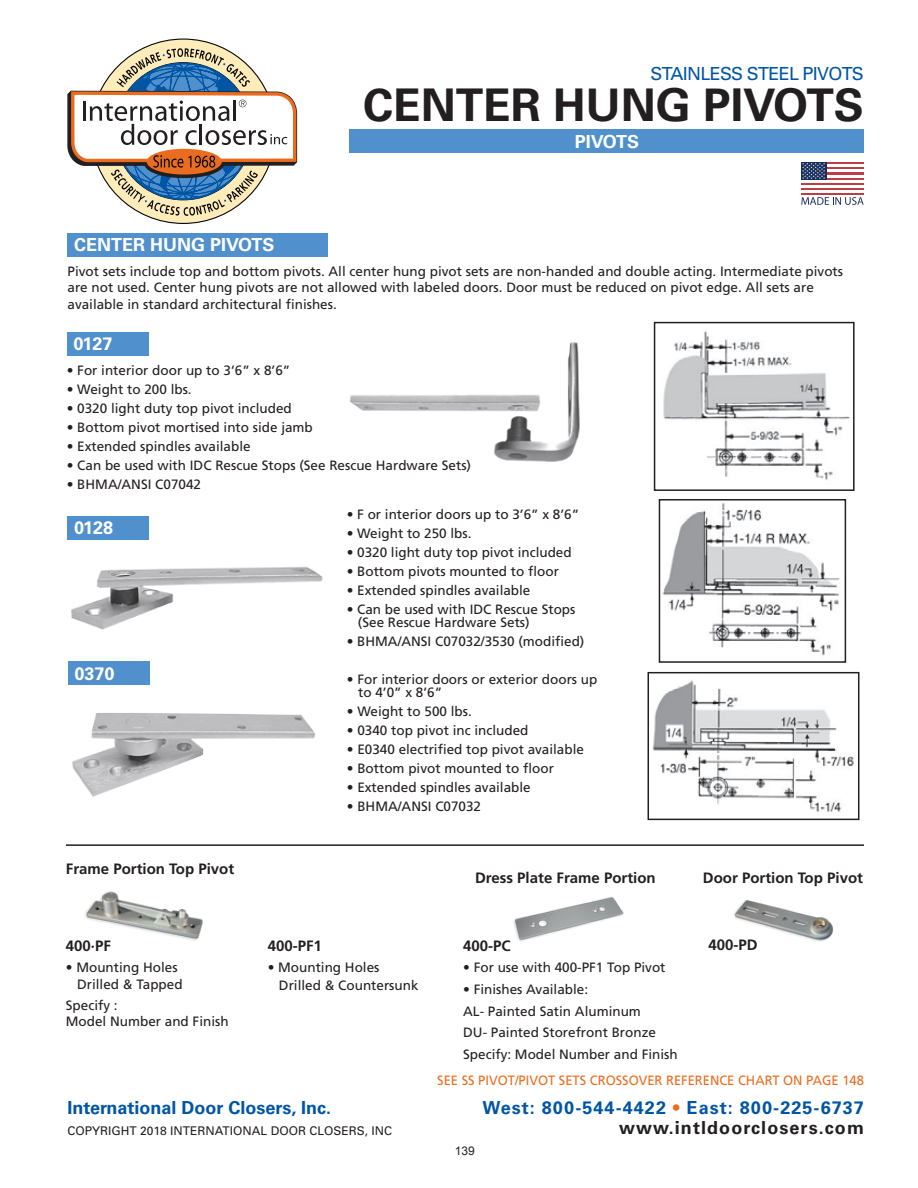
<style>
.page{position:relative;width:918px;height:1188px;background:#fff}
.page>*{position:absolute;margin:0;border:0;box-sizing:border-box;transform-origin:0 0}
.t1{font:700 45px "Univers";color:#231f20}
.t2{font:700 18px "Univers";letter-spacing:.06em;color:#0155a5}
.t3{font:700 18px "Univers";color:#fff}
.t4{font:700 18px "Univers";color:#0155a5}
.t5{font:700 18px "Univers";letter-spacing:.06em;color:#231f20}
.t6{font:18px "Univers";letter-spacing:-.04em;color:#0155a5}
.t7{font:700 15px "Frutiger";color:#231f20}
.t8{font:13.5px/16.2px "Frutiger";color:#231f20}
.t9{font:13.5px "Frutiger";color:#ea6d1f;scale:.96 1}
.t10{font:12px "Univers";color:#231f20}
.t11{font:12px "Arial";color:#231f20}
.s1{color:#ea6d1f}
</style>
<div class="page">
<div style="left:92px;top:40px;width:183px;height:183px;background:#feedbb;border-radius:50%"></div>
<svg style="left:67px;top:48px;width:231px;height:168px"></svg>
<img style="left:513px;top:896px;width:111px;height:45px">
<img style="left:734px;top:900px;width:100px;height:41px">
<img style="left:85px;top:891px;width:118px;height:49px">
<div style="left:68px;top:233px;width:260px;height:23px;background:#5090cc"></div>
<div style="left:350px;top:130px;width:514px;height:23px;background:#5090cc"></div>
<hr style="left:801px;top:162px;width:63px;height:3px;background:#bd3d44">
<hr style="left:801px;top:167px;width:63px;height:3px;background:#bd3d44">
<hr style="left:801px;top:172px;width:63px;height:3px;background:#bd3d44">
<hr style="left:801px;top:177px;width:63px;height:3px;background:#bd3d44">
<hr style="left:801px;top:182px;width:63px;height:3px;background:#bd3d44">
<hr style="left:801px;top:188px;width:63px;height:2px;background:#bd3d44">
<hr style="left:801px;top:193px;width:63px;height:2px;background:#bd3d44">
<div style="left:801px;top:162px;width:25px;height:18px;background:#192f5d"></div>
<svg style="left:802px;top:163px;width:23px;height:16px"></svg>
<svg style="left:801px;top:197px;width:63px;height:8px"></svg>
<div style="left:67px;top:332px;width:81px;height:24px;background:#5090cc"></div>
<img style="left:349px;top:342px;width:231px;height:120px">
<img style="left:653px;top:323px;width:197px;height:168px">
<div style="left:654px;top:322px;width:201px;height:169px;border:2px solid #231f20"></div>
<div style="left:68px;top:516px;width:81px;height:23px;background:#5090cc"></div>
<img style="left:71px;top:566px;width:252px;height:64px">
<img style="left:658px;top:499px;width:189px;height:164px">
<div style="left:659px;top:499px;width:187px;height:164px;border:2px solid #231f20"></div>
<div style="left:68px;top:662px;width:81px;height:23px;background:#5090cc"></div>
<img style="left:72px;top:713px;width:243px;height:84px">
<img style="left:648px;top:671px;width:212px;height:150px">
<div style="left:648px;top:672px;width:211px;height:148px;border:2px solid #231f20"></div>
<hr style="left:66px;top:844px;width:798px;height:2px;background:#231f20">
<p class="t6" style="left:650px;top:63px;width:215px">STAINLESS STEEL PIVOTS</p>
<p class="t1" style="left:363px;top:79px;width:502px">CENTER HUNG PIVOTS</p>
<p class="t3" style="left:74px;top:234px;width:202px">CENTER HUNG PIVOTS</p>
<p class="t3" style="left:575px;top:131px;width:66px">PIVOTS</p>
<p class="t8" style="left:68px;top:263px;width:777px">Pivot sets include top and bottom pivots. All center hung pivot sets are non-handed and double acting. Intermediate pivots are not used. Center hung pivots are not allowed with labeled doors. Door must be reduced on pivot edge. All sets are available in standard architectural finishes.</p>
<p class="t3" style="left:74px;top:333px;width:41px">0127</p>
<p class="t8" style="left:67px;top:362px;width:225px">• For interior door up to 3’6” x 8’6”</p>
<p class="t8" style="left:67px;top:381px;width:126px">• Weight to 200 lbs.</p>
<p class="t8" style="left:67px;top:400px;width:227px">• 0320 light duty top pivot included</p>
<p class="t8" style="left:67px;top:419px;width:248px">• Bottom pivot mortised into side jamb</p>
<p class="t8" style="left:67px;top:438px;width:185px">• Extended spindles available</p>
<p class="t8" style="left:67px;top:457px;width:406px">• Can be used with IDC Rescue Stops (See Rescue Hardware Sets)</p>
<p class="t8" style="left:67px;top:476px;width:136px">• BHMA/ANSI C07042</p>
<p class="t3" style="left:74px;top:517px;width:41px">0128</p>
<p class="t8" style="left:347px;top:507px;width:234px">• F or interior doors up to 3’6” x 8’6”</p>
<p class="t8" style="left:347px;top:525px;width:126px">• Weight to 250 lbs.</p>
<p class="t8" style="left:347px;top:544px;width:227px">• 0320 light duty top pivot included</p>
<p class="t8" style="left:347px;top:563px;width:214px">• Bottom pivots mounted to floor</p>
<p class="t8" style="left:347px;top:582px;width:185px">• Extended spindles available</p>
<p class="t8" style="left:358px;top:602px;width:219px;line-height:13.5px;text-indent:-11px">• Can be used with IDC Rescue Stops (See Rescue Hardware Sets)</p>
<p class="t8" style="left:347px;top:633px;width:239px">• BHMA/ANSI C07032/3530 (modified)</p>
<p class="t3" style="left:74px;top:663px;width:42px">0370</p>
<p class="t7" style="left:66px;top:860px;width:170px">Frame Portion Top Pivot</p>
<p class="t7" style="left:66px;top:937px;width:47px">400·PF</p>
<p class="t8" style="left:77px;top:960px;width:107px;text-indent:-11px">• Mounting Holes<br>Drilled &amp; Tapped</p>
<p class="t8" style="left:66px;top:997px;width:164px">Specify :<br>Model Number and Finish</p>
<p class="t8" style="left:358px;top:672px;width:241px;line-height:13.5px;text-indent:-11px">• For interior doors or exterior doors up to 4’0” x 8’6”</p>
<p class="t8" style="left:347px;top:703px;width:126px">• Weight to 500 lbs.</p>
<p class="t8" style="left:347px;top:722px;width:183px">• 0340 top pivot inc included</p>
<p class="t8" style="left:347px;top:741px;width:239px">• E0340 electrified top pivot available</p>
<p class="t8" style="left:347px;top:760px;width:209px">• Bottom pivot mounted to floor</p>
<p class="t8" style="left:347px;top:779px;width:185px">• Extended spindles available</p>
<p class="t8" style="left:347px;top:798px;width:136px">• BHMA/ANSI C07032</p>
<p class="t7" style="left:268px;top:937px;width:56px">400-PF1</p>
<p class="t8" style="left:279px;top:959px;width:141px;line-height:18px;text-indent:-11px">• Mounting Holes<br>Drilled &amp; Countersunk</p>
<p class="t7" style="left:475px;top:869px;width:182px">Dress Plate Frame Portion</p>
<p class="t7" style="left:463px;top:937px;width:49px">400-PC</p>
<p class="t8" style="left:463px;top:960px;width:204px">• For use with 400-PF1 Top Pivot</p>
<p class="t8" style="left:463px;top:981px;width:126px">• Finishes Available:</p>
<p class="t8" style="left:463px;top:1003px;width:179px">AL- Painted Satin Aluminum</p>
<p class="t8" style="left:463px;top:1024px;width:194px">DU- Painted Storefront Bronze</p>
<p class="t8" style="left:463px;top:1046px;width:216px">Specify: Model Number and Finish</p>
<p class="t7" style="left:703px;top:869px;width:162px">Door Portion Top Pivot</p>
<p class="t7" style="left:709px;top:936px;width:51px">400-PD</p>
<p class="t9" style="left:437px;top:1072px;width:446px">SEE SS PIVOT/PIVOT SETS CROSSOVER REFERENCE CHART ON PAGE 148</p>
<h2 class="t4" style="left:68px;top:1097px;width:265px">International Door Closers, Inc.</h2>
<h2 class="t2" style="left:482px;top:1098px;width:383px">West: 800-544-4422 <span class="s1">•</span> East: 800-225-6737</h2>
<p class="t10" style="left:68px;top:1123px;width:326px">COPYRIGHT 2018 INTERNATIONAL DOOR CLOSERS, INC</p>
<p class="t5" style="left:619px;top:1117px;width:246px">www.intldoorclosers.com</p>
<p class="t11" style="left:455px;top:1143px;width:22px">139</p>
</div>
